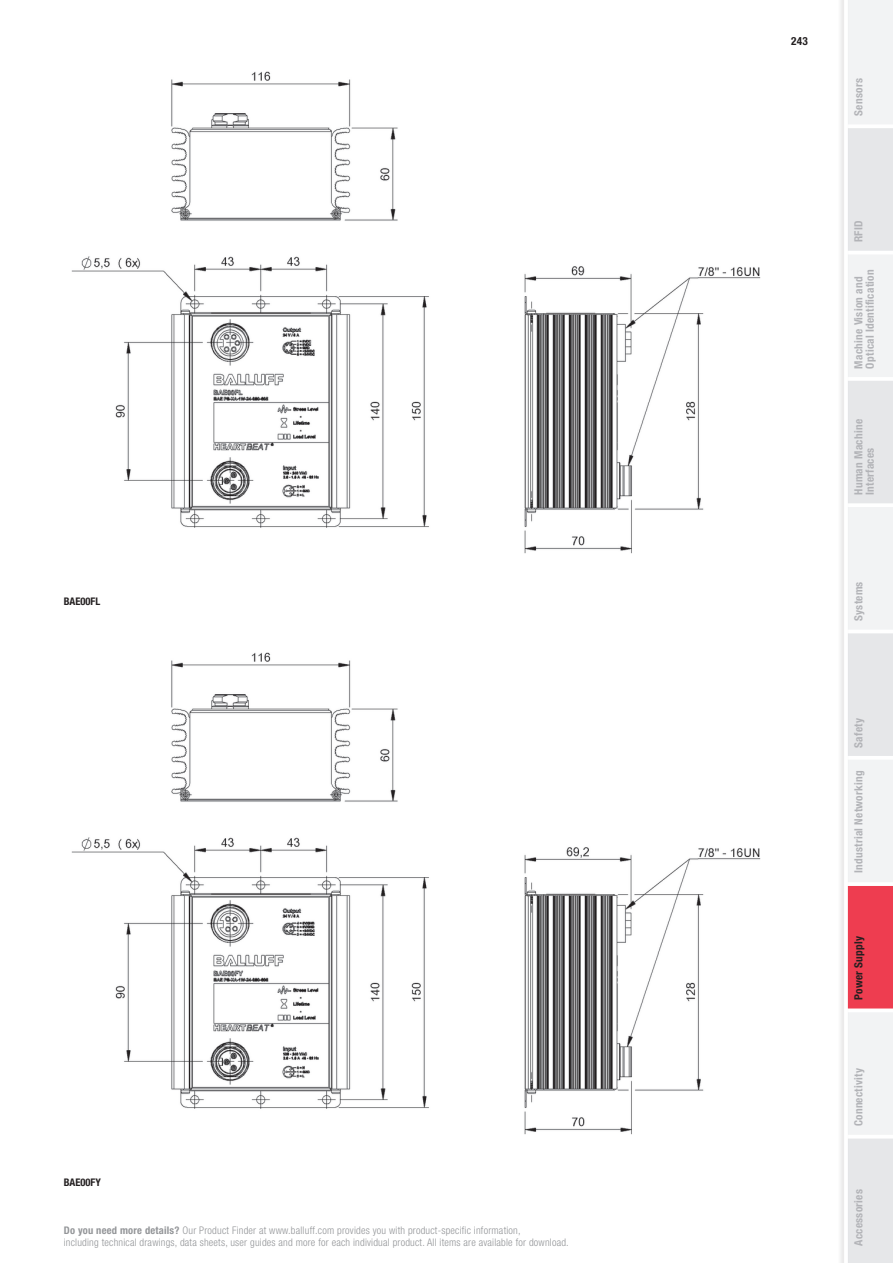
<style>
.page{position:relative;width:893px;height:1263px;background:#fff}
.page>*{position:absolute;margin:0;border:0;box-sizing:border-box;transform-origin:0 0}
.t1{font:700 condensed 11.25px/11.2px "Helvetica Neue LT Pro";letter-spacing:.025em;color:#b2b3b7}
.t2{font:700 condensed 11.25px "Helvetica Neue LT Pro";letter-spacing:.025em;color:#231f20}
.t3{font:300 condensed 10.5px/12px "Helvetica Neue LT Pro";letter-spacing:.02em;color:#939598}
.t4{font:700 condensed 10.5px "Helvetica Neue LT Pro";color:#231f20}
.s1{font-weight:700}
</style>
<div class="page">
<div style="left:846px;top:1010px;width:47px;height:127px;background:#f2f3f4"></div>
<div style="left:846px;top:1137px;width:47px;height:126px;background:#e6e7e9"></div>
<hr style="left:844px;top:1135px;width:49px;height:3px;background:#fff">
<div style="left:846px;top:0;width:47px;height:126px;background:#f2f3f4"></div>
<div style="left:846px;top:505px;width:47px;height:126px;background:#f2f3f4"></div>
<div style="left:846px;top:253px;width:47px;height:126px;background:#f2f3f4"></div>
<div style="left:846px;top:758px;width:47px;height:126px;background:#f2f3f4"></div>
<div style="left:846px;top:126px;width:47px;height:127px;background:#e6e7e9"></div>
<div style="left:846px;top:631px;width:47px;height:127px;background:#e6e7e9"></div>
<div style="left:846px;top:379px;width:47px;height:126px;background:#e6e7e9"></div>
<div style="left:846px;top:884px;width:47px;height:126px;background:#ee3d50"></div>
<hr style="left:846px;top:124px;width:47px;height:4px;background:#fff">
<hr style="left:846px;top:251px;width:47px;height:3px;background:#fff">
<hr style="left:846px;top:377px;width:47px;height:4px;background:#fff">
<hr style="left:845px;top:503px;width:48px;height:4px;background:#fff">
<hr style="left:846px;top:630px;width:47px;height:3px;background:#fff">
<hr style="left:846px;top:756px;width:47px;height:4px;background:#fff">
<hr style="left:847px;top:882px;width:46px;height:4px;background:#fff">
<svg style="left:849px;top:1008px;width:44px;height:4px"></svg>
<div style="left:837px;top:0;width:12px;height:1263px;background:#f1f1f1"></div>
<hr style="left:844px;top:0;width:4px;height:1263px;background:#fff">
<img style="left:71px;top:71px;width:690px;height:483px">
<img style="left:71px;top:652px;width:690px;height:483px">
<p class="t4" style="left:64px;top:595px;width:38px">BAE00FL</p>
<p class="t4" style="left:64px;top:1176px;width:39px">BAE00FY</p>
<p class="t3" style="left:64px;top:1224px;width:506px"><span class="s1">Do you need more details?</span> Our Product Finder at www.balluff.com provides you with product-specific information,<br>including technical drawings, data sheets, user guides and more for each individual product. All items are available for download.</p>
<p class="t2" style="left:791px;top:34px;width:18px">243</p>
<p class="t1" style="left:853px;top:116px;width:39px;rotate:-90deg">Sensors</p>
<p class="t1" style="left:853px;top:242px;width:23px;rotate:-90deg">RFID</p>
<p class="t1" style="left:853px;top:368px;width:100px;rotate:-90deg">Machine Vision and<br>Optical Identification</p>
<p class="t1" style="left:853px;top:495px;width:77px;rotate:-90deg">Human Machine<br>Interfaces</p>
<p class="t1" style="left:853px;top:621px;width:41px;rotate:-90deg">Systems</p>
<p class="t1" style="left:853px;top:748px;width:31px;rotate:-90deg">Safety</p>
<p class="t1" style="left:853px;top:873px;width:104px;rotate:-90deg">Industrial Networking</p>
<p class="t2" style="left:852px;top:1000px;width:66px;rotate:-90deg">Power Supply</p>
<p class="t1" style="left:853px;top:1126px;width:60px;rotate:-90deg">Connectivity</p>
<p class="t1" style="left:853px;top:1246px;width:58px;rotate:-90deg">Accessories</p>
</div>
